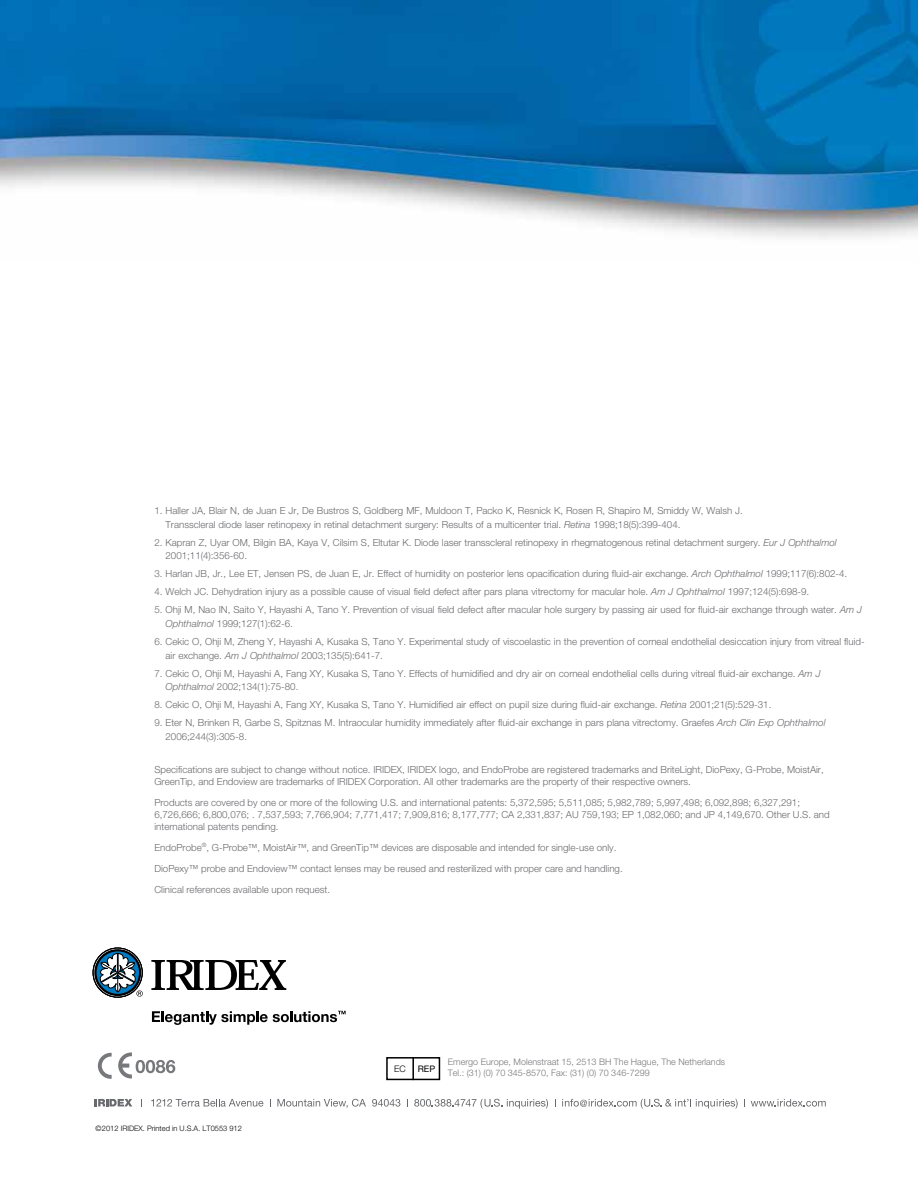
<style>
.page{position:relative;width:918px;height:1188px;background:#fff}
.page>*{position:absolute;margin:0;border:0;box-sizing:border-box;transform-origin:0 0}
.t1{font:300 9.75px/13.5px "Helvetica Neue";color:#696a6d}
.t2{font:300 9px/10.8px "Helvetica Neue";color:#77787b}
.t3{font:9px "Helvetica Neue";color:#000}
.t4{font:300 9px "Helvetica Neue";color:#000}
.t5{font:300 7.5px "Helvetica Neue";color:#000}
.s1{font-style:italic}
</style>
<div class="page">
<svg style="left:98px;top:1053px;width:14px;height:26px"></svg>
<svg style="left:118px;top:1052px;width:57px;height:26px"></svg>
<svg style="left:95px;top:950px;width:45px;height:45px"></svg>
<div style="left:94px;top:949px;width:47px;height:47px;border:2px solid #000;border-radius:50%"></div>
<div style="left:93px;top:948px;width:50px;height:49px;border:1px solid #000;border-radius:50%"></div>
<svg style="left:98px;top:953px;width:45px;height:44px"></svg>
<svg style="left:151px;top:960px;width:135px;height:30px"></svg>
<svg style="left:152px;top:1011px;width:194px;height:14px"></svg>
<div style="left:386px;top:1057px;width:54px;height:23px;border:2px solid #000"></div>
<hr style="left:412px;top:1057px;width:2px;height:23px;background:#000">
<svg style="left:95px;top:1099px;width:37px;height:7px"></svg>
<svg style="left:151px;top:1099px;width:112px;height:8px"></svg>
<svg style="left:277px;top:1099px;width:89px;height:9px"></svg>
<svg style="left:372px;top:1099px;width:28px;height:8px"></svg>
<svg style="left:414px;top:1099px;width:134px;height:10px"></svg>
<svg style="left:562px;top:1099px;width:176px;height:10px"></svg>
<svg style="left:751px;top:1099px;width:75px;height:8px"></svg>
<img style="left:0;top:0;width:918px;height:239px">
<p class="t1" style="left:166px;top:504px;width:579px;text-indent:-11px">1. Haller JA, Blair N, de Juan E Jr, De Bustros S, Goldberg MF, Muldoon T, Packo K, Resnick K, Rosen R, Shapiro M, Smiddy W, Walsh J.<br>Transscleral diode laser retinopexy in retinal detachment surgery: Results of a multicenter trial. <span class="s1">Retina</span> 1998;18(5):399-404.</p>
<p class="t1" style="left:166px;top:535px;width:673px;text-indent:-11px">2. Kapran Z, Uyar OM, Bilgin BA, Kaya V, Cilsim S, Eltutar K. Diode laser transscleral retinopexy in rhegmatogenous retinal detachment surgery. <span class="s1">Eur J Ophthalmol<br></span>2001;11(4):356-60.</p>
<p class="t1" style="left:154px;top:567px;width:694px">3. Harlan JB, Jr., Lee ET, Jensen PS, de Juan E, Jr. Effect of humidity on posterior lens opacification during fluid-air exchange. <span class="s1">Arch Ophthalmol</span> 1999;117(6):802-4.</p>
<p class="t1" style="left:154px;top:585px;width:656px">4. Welch JC. Dehydration injury as a possible cause of visual field defect after pars plana vitrectomy for macular hole. <span class="s1">Am J Ophthalmol</span> 1997;124(5):698-9.</p>
<p class="t1" style="left:166px;top:603px;width:698px;text-indent:-11px">5. Ohji M, Nao IN, Saito Y, Hayashi A, Tano Y. Prevention of visual field defect after macular hole surgery by passing air used for fluid-air exchange through water. <span class="s1">Am J<br>Ophthalmol</span> 1999;127(1):62-6.</p>
<p class="t1" style="left:166px;top:635px;width:701px;text-indent:-11px">6. Cekic O, Ohji M, Zheng Y, Hayashi A, Kusaka S, Tano Y. Experimental study of viscoelastic in the prevention of corneal endothelial desiccation injury from vitreal fluid&shy;air exchange. <span class="s1">Am J Ophthalmol</span> 2003;135(5):641-7.</p>
<p class="t1" style="left:166px;top:666px;width:657px;text-indent:-11px">7. Cekic O, Ohji M, Hayashi A, Fang XY, Kusaka S, Tano Y. Effects of humidified and dry air on corneal endothelial cells during vitreal fluid-air exchange. <span class="s1">Am J<br>Ophthalmol</span> 2002;134(1):75-80.</p>
<p class="t1" style="left:154px;top:698px;width:618px">8. Cekic O, Ohji M, Hayashi A, Fang XY, Kusaka S, Tano Y. Humidified air effect on pupil size during fluid-air exchange. <span class="s1">Retina</span> 2001;21(5):529-31.</p>
<p class="t1" style="left:166px;top:716px;width:661px;text-indent:-11px">9. Eter N, Brinken R, Garbe S, Spitznas M. Intraocular humidity immediately after fluid-air exchange in pars plana vitrectomy. Graefes <span class="s1">Arch Clin Exp Ophthalmol<br></span>2006;244(3):305-8.</p>
<p class="t1" style="left:154px;top:763px;width:671px;line-height:12px">Specifications are subject to change without notice. IRIDEX, IRIDEX logo, and EndoProbe are registered trademarks and BriteLight, DioPexy, G-Probe, MoistAir,<br>GreenTip, and Endoview are trademarks of IRIDEX Corporation. All other trademarks are the property of their respective owners.</p>
<p class="t1" style="left:154px;top:796px;width:677px;line-height:12px">Products are covered by one or more of the following U.S. and international patents: 5,372,595; 5,511,085; 5,982,789; 5,997,498; 6,092,898; 6,327,291;<br>6,726,666; 6,800,076; . 7,537,593; 7,766,904; 7,771,417; 7,909,816; 8,177,777; CA 2,331,837; AU 759,193; EP 1,082,060; and JP 4,149,670. Other U.S. and international patents pending.</p>
<p class="t1" style="left:154px;top:836px;width:470px;line-height:21px">EndoProbe<sup>®</sup>, G-Probe™, MoistAir™, and GreenTip™ devices are disposable and intended for single-use only.<br>DioPexy™ probe and Endoview™ contact lenses may be reused and resterilized with proper care and handling.<br>Clinical references available upon request.</p>
<p class="t5" style="left:96px;top:1124px;width:148px">©2012 IRIDEX. Printed in U.S.A. LT0553 912</p>
<p class="t4" style="left:394px;top:1064px;width:13px">EC</p>
<p class="t3" style="left:418px;top:1063px;width:19px">REP</p>
<p class="t2" style="left:448px;top:1056px;width:279px">Emergo Europe, Molenstraat 15, 2513 BH The Hague, The Netherlands<br>Tel.: (31) (0) 70 345-8570, Fax: (31) (0) 70 346-7299</p>
</div>
